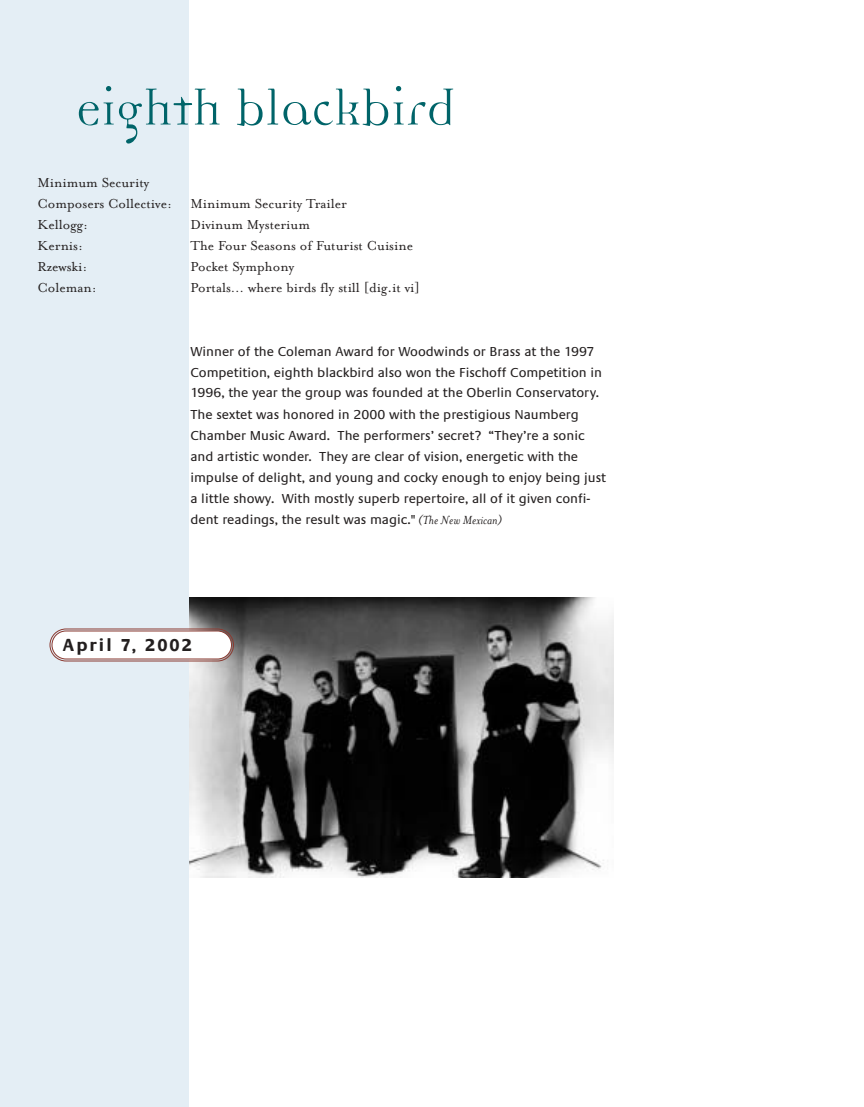
<style>
.page{position:relative;width:864px;height:1107px;background:#fff}
.page>*{position:absolute;margin:0;border:0;box-sizing:border-box;transform-origin:0 0}
.t1{font:54px "Democratica";color:#006469}
.t2{font:700 18px "Praxis";letter-spacing:.115em;color:#231f1f}
.t3{font:15px/21px "Mrs Eaves Roman";color:#231f1f}
.t4{font:13.5px/21px "Praxis";color:#231f1f}
.s1{font-family:"Mrs Eaves";font-style:italic}
</style>
<div class="page">
<div style="left:0;top:0;width:189px;height:1107px;background:#e4eef5"></div>
<img style="left:189px;top:597px;width:425px;height:281px">
<svg style="left:49px;top:628px;width:186px;height:34px"></svg>
<h1 class="t1" style="left:76px;top:89px;width:381px">eighth blackbird</h1>
<p class="t3" style="left:38px;top:172px;width:311px">Minimum Security<br>Composers Collective: Minimum Security Trailer<br>Kellogg:</p>
<p class="t3" style="left:191px;top:214px;width:121px">Divinum Mysterium</p>
<p class="t3" style="left:38px;top:235px;width:47px">Kernis:</p>
<p class="t3" style="left:190px;top:235px;width:224px">The Four Seasons of Futurist Cuisine</p>
<p class="t3" style="left:38px;top:256px;width:52px">Rzewski:</p>
<p class="t3" style="left:190px;top:256px;width:105px">Pocket Symphony</p>
<p class="t3" style="left:38px;top:277px;width:61px">Coleman:</p>
<p class="t3" style="left:191px;top:277px;width:231px">Portals… where birds fly still [dig.it vi]</p>
<p class="t4" style="left:190px;top:341px;width:417px">Winner of the Coleman Award for Woodwinds or Brass at the 1997<br>Competition, eighth blackbird also won the Fischoff Competition in 1996, the year the group was founded at the Oberlin Conservatory.<br>The sextet was honored in 2000 with the prestigious Naumberg Chamber Music Award. The performers’ secret? “They’re a sonic and artistic wonder. They are clear of vision, energetic with the impulse of delight, and young and cocky enough to enjoy being just a little showy. With mostly superb repertoire, all of it given confi&shy;dent readings, the result was magic." <span class="s1">(The New Mexican)</span></p>
<h2 class="t2" style="left:63px;top:638px;width:131px">April 7, 2002</h2>
</div>
